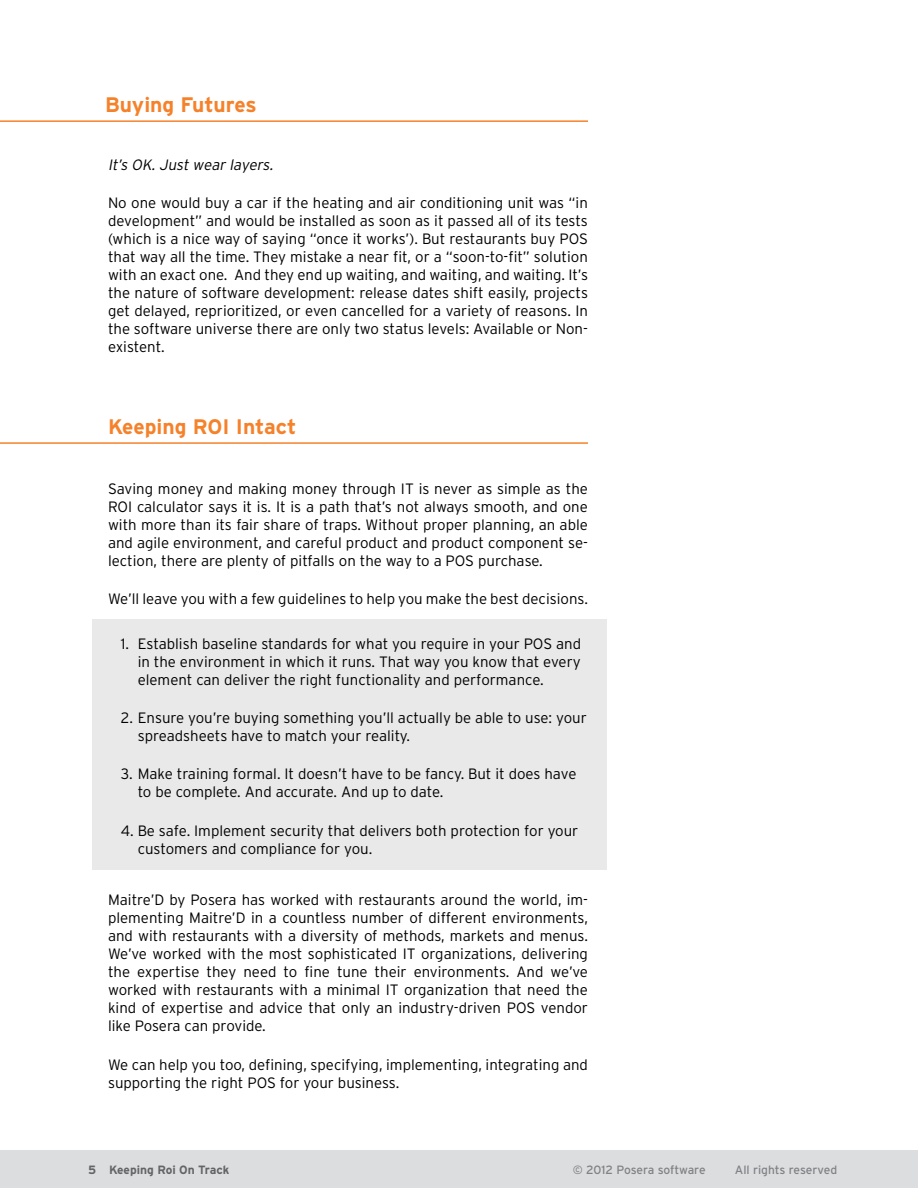
<style>
.page{position:relative;width:918px;height:1188px;background:#fff}
.page>*{position:absolute;margin:0;border:0;box-sizing:border-box;transform-origin:0 0}
.t1{font:700 21px "Interstate";color:#f5822b}
.t2{font:300 15px/18px "Interstate";color:#000;text-align:justify}
.t3{font:italic 300 15px "Interstate";color:#000}
.t4{font:12px "Interstate";letter-spacing:-.005em;color:#808285}
.t5{font:700 12px "Interstate";color:#636466}
</style>
<div class="page">
<div style="left:0;top:1150px;width:918px;height:38px;background:#dcddde"></div>
<div style="left:92px;top:619px;width:515px;height:251px;background:#e9e9ea"></div>
<hr style="left:0;top:120px;width:588px;height:2px;background:#f5822b">
<hr style="left:0;top:442px;width:588px;height:2px;background:#f5822b">
<h1 class="t1" style="left:105px;top:93px;width:153px">Buying Futures</h1>
<p class="t3" style="left:108px;top:156px;width:169px">It’s OK. Just wear layers.</p>
<p class="t2" style="left:108px;top:193px;width:482px">No one would buy a car if the heating and air conditioning unit was “in development” and would be installed as soon as it passed all of its tests (which is a nice way of saying “once it works’). But restaurants buy POS that way all the time. They mistake a near fit, or a “soon-to-fit” solution with an exact one. And they end up waiting, and waiting, and waiting. It’s the nature of software development: release dates shift easily, projects get delayed, reprioritized, or even cancelled for a variety of reasons. In the software universe there are only two status levels: Available or Non&shy;existent.</p>
<h1 class="t1" style="left:108px;top:415px;width:190px">Keeping ROI Intact</h1>
<p class="t2" style="left:108px;top:479px;width:481px">Saving money and making money through IT is never as simple as the ROI calculator says it is. It is a path that’s not always smooth, and one with more than its fair share of traps. Without proper planning, an able and agile environment, and careful product and product component se&shy;lection, there are plenty of pitfalls on the way to a POS purchase.</p>
<p class="t2" style="left:108px;top:589px;width:481px">We’ll leave you with a few guidelines to help you make the best decisions.</p>
<p class="t2" style="left:138px;top:634px;width:445px;text-indent:-17px">1. Establish baseline standards for what you require in your POS and in the environment in which it runs. That way you know that every element can deliver the right functionality and performance.</p>
<p class="t2" style="left:138px;top:709px;width:451px;text-indent:-17px">2. Ensure you’re buying something you’ll actually be able to use: your spreadsheets have to match your reality.</p>
<p class="t2" style="left:138px;top:765px;width:440px;text-indent:-17px">3. Make training formal. It doesn’t have to be fancy. But it does have to be complete. And accurate. And up to date.</p>
<p class="t2" style="left:138px;top:821px;width:442px;text-indent:-17px">4. Be safe. Implement security that delivers both protection for your customers and compliance for you.</p>
<p class="t2" style="left:108px;top:891px;width:482px">Maitre’D by Posera has worked with restaurants around the world, im&shy;plementing Maitre’D in a countless number of different environments, and with restaurants with a diversity of methods, markets and menus.<br>We’ve worked with the most sophisticated IT organizations, delivering the expertise they need to fine tune their environments. And we’ve worked with restaurants with a minimal IT organization that need the kind of expertise and advice that only an industry-driven POS vendor like Posera can provide.</p>
<p class="t2" style="left:108px;top:1055px;width:481px">We can help you too, defining, specifying, implementing, integrating and supporting the right POS for your business.</p>
<p class="t5" style="left:88px;top:1163px;width:143px">5 Keeping Roi On Track</p>
<p class="t4" style="left:573px;top:1163px;width:134px">© 2012 Posera software</p>
<p class="t4" style="left:735px;top:1163px;width:104px">All rights reserved</p>
</div>
